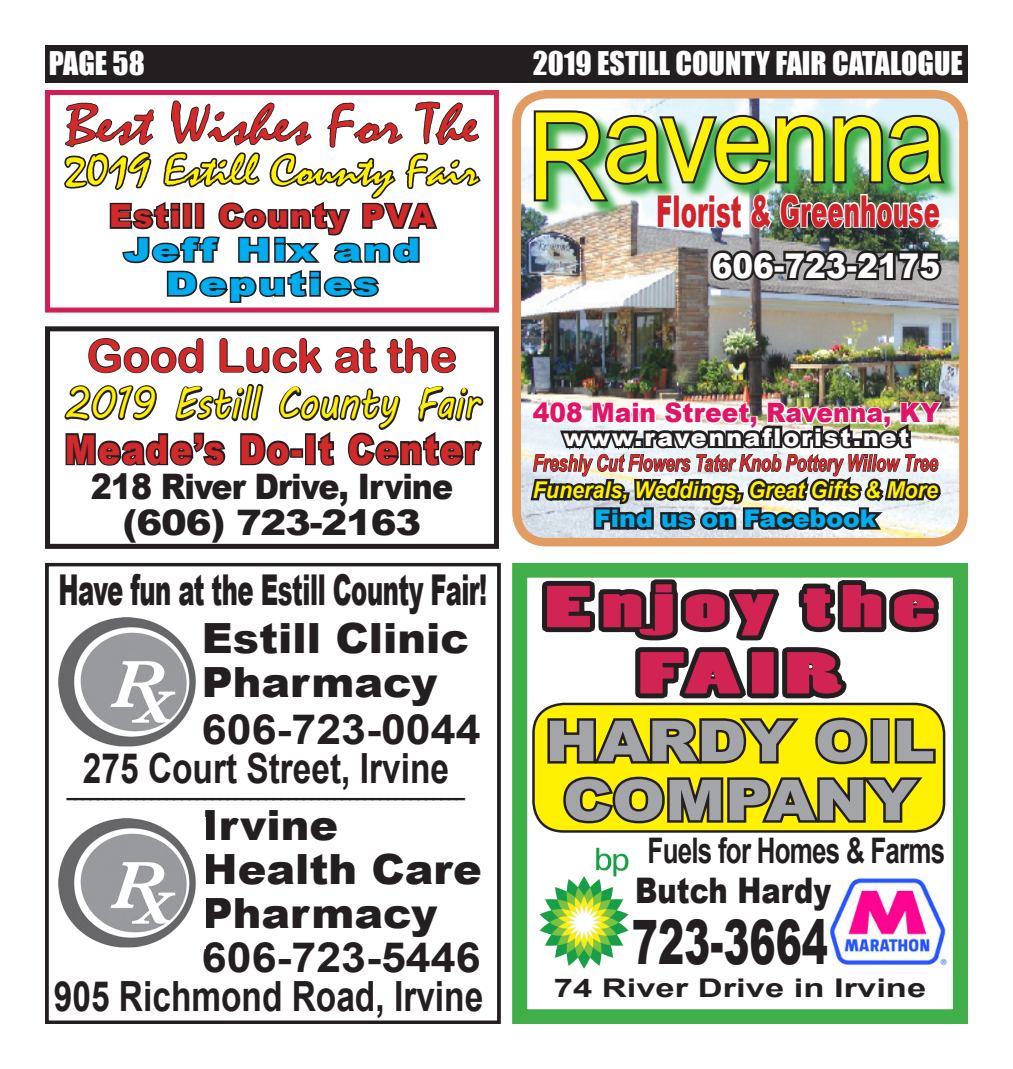
<style>
.page{position:relative;width:1013px;height:1069px;background:#fff}
.page>*{position:absolute;margin:0;border:0;box-sizing:border-box;transform-origin:0 0}
.t1{font:121.38px "Arial";letter-spacing:-.03em;color:#fff106;scale:.9 1}
.t2{font:900 61.25px "Arial";color:#231f20;scale:.64 1}
.t3{font:57.75px "Mistral";color:#d2292a;scale:1.17 1}
.t4{font:900 56.38px "Arial";color:#a4a5a9;scale:1.13 1}
.t5{font:55.12px "Poplar Std";letter-spacing:.08em;color:#d12354;scale:2.05 1}
.t6{font:45.25px "Arial Rounded MT Bold";color:#d2292a}
.t7{font:44px "Mistral";color:#fff101;scale:1.17 1}
.t8{font:44px "MV Boli";color:#fff101;scale:.84 1}
.t9{font:900 43.75px "Arial";color:#d1232a;scale:.56 1}
.t10{font:900 42.5px "Arial";letter-spacing:-.02em;color:#231f20;scale:.57 1}
.t11{font:900 41.62px "Arial";color:#231f20}
.t12{font:700 41.62px "Arial";color:#231f20;scale:.8 1}
.t13{font:700 41.62px "Arial";color:#231f20;scale:1.07 1}
.t14{font:900 40.12px "Arial";letter-spacing:.05em;color:#d2292a;scale:.84 1}
.t15{font:700 35.25px "Arial";letter-spacing:-.03em;color:#231f20;scale:.74 1}
.t16{font:900 35.25px "Arial";color:#231f20;scale:.82 1}
.t17{font:900 35.12px "Arial";letter-spacing:-.03em;color:#231f20;scale:.9 1}
.t18{font:900 35.12px "Arial";letter-spacing:-.03em;color:#231f20;scale:1.1 1}
.t19{font:900 34.12px "Arial";color:#fff;scale:.91 1}
.t20{font:900 31.62px "Arial";letter-spacing:.05em;color:#00aeef;scale:1.3 1}
.t21{font:900 31.62px "Arial";letter-spacing:.05em;color:#d2292a}
.t22{font:30px "Impact";color:#fff}
.t23{font:900 26.75px "Arial";color:#e11566;scale:.93 1}
.t24{font:700 25.75px "Arial";color:#231f20;scale:1.34 1}
.t25{font:900 24.38px "Arial";letter-spacing:.09em;color:#fff}
.t26{font:900 24.38px "Arial";color:#00aeef}
.t27{font:italic 700 23.12px "Arial";color:#d2292a;scale:.71 1}
.t28{font:italic 700 23.12px "Arial";color:#fff101;scale:.93 1}
.t29{font:700 20.88px "Arial";color:#231f20;scale:.8 1}
</style>
<div class="page">
<div style="left:45px;top:45px;width:923px;height:37px;background:#231f20"></div>
<img style="left:58px;top:617px;width:138px;height:130px">
<div style="left:45px;top:563px;width:456px;height:461px;border:4px solid #231f20"></div>
<img style="left:58px;top:818px;width:138px;height:130px">
<svg style="left:64px;top:100px;width:417px;height:203px"></svg>
<div style="left:45px;top:90px;width:454px;height:223px;border:5px solid #d01f53"></div>
<svg style="left:64px;top:338px;width:420px;height:128px"></svg>
<div style="left:45px;top:326px;width:454px;height:223px;border:5px solid #231f20"></div>
<div style="left:533px;top:704px;width:411px;height:127px;background:#fff101;border-radius:30px"></div>
<div style="left:532px;top:703px;width:413px;height:130px;border:2px solid #231f20;border-radius:30px"></div>
<img style="left:829px;top:878px;width:119px;height:88px">
<img style="left:539px;top:847px;width:90px;height:122px">
<svg style="left:542px;top:579px;width:397px;height:124px"></svg>
<svg style="left:545px;top:715px;width:393px;height:111px"></svg>
<div style="left:512px;top:563px;width:455px;height:461px;border:15px solid #40ae49"></div>
<img style="left:522px;top:100px;width:441px;height:438px">
<div style="left:512px;top:90px;width:455px;height:456px;border:9px solid #e29b61;border-radius:30px"></div>
<svg style="left:706px;top:246px;width:239px;height:38px;background:#565453"></svg>
<img style="left:527px;top:388px;width:417px;height:146px">
<svg style="left:948px;top:110px;width:12px;height:108px"></svg>
<img style="left:531px;top:108px;width:417px;height:123px">
<p class="t22" style="left:49px;top:40px;width:98px">PAGE 58</p>
<p class="t22" style="left:533px;top:40px;width:431px">2019 ESTILL COUNTY FAIR CATALOGUE</p>
<p class="t3" style="left:66px;top:90px;width:354px">Best Wishes For The</p>
<p class="t7" style="left:65px;top:144px;width:354px">2019 Estill County Fair</p>
<p class="t21" style="left:109px;top:193px;width:327px">Estill County PVA</p>
<p class="t20" style="left:123px;top:227px;width:230px">Jeff Hix and</p>
<p class="t20" style="left:165px;top:261px;width:165px">Deputies</p>
<p class="t6" style="left:87px;top:329px;width:371px">Good Luck at the</p>
<p class="t8" style="left:65px;top:373px;width:494px">2019 Estill County Fair</p>
<p class="t14" style="left:65px;top:420px;width:495px">Meade’s Do-It Center</p>
<p class="t17" style="left:91px;top:461px;width:404px">218 River Drive, Irvine</p>
<p class="t18" style="left:123px;top:497px;width:273px">(606) 723-2163</p>
<p class="t10" style="left:58px;top:559px;width:754px">Have fun at the Estill County Fair!</p>
<p class="t11" style="left:202px;top:608px;width:268px">Estill Clinic</p>
<p class="t11" style="left:202px;top:652px;width:237px">Pharmacy</p>
<p class="t13" style="left:202px;top:700px;width:262px">606-723-0044</p>
<p class="t12" style="left:83px;top:739px;width:459px">275 Court Street, Irvine</p>
<p class="t29" style="left:67px;top:773px;width:499px">____________________________________________________</p>
<p class="t11" style="left:202px;top:794px;width:138px">Irvine</p>
<p class="t11" style="left:202px;top:838px;width:281px">Health Care</p>
<p class="t11" style="left:202px;top:882px;width:237px">Pharmacy</p>
<p class="t13" style="left:202px;top:927px;width:262px">606-723-5446</p>
<p class="t12" style="left:54px;top:967px;width:538px">905 Richmond Road, Irvine</p>
<p class="t1" style="left:527px;top:55px;width:467px">Ravenna</p>
<p class="t9" style="left:656px;top:179px;width:508px">Florist &amp; Greenhouse</p>
<p class="t19" style="left:711px;top:241px;width:252px">606-723-2175</p>
<p class="t23" style="left:533px;top:393px;width:439px">408 Main Street, Ravenna, KY</p>
<p class="t25" style="left:563px;top:419px;width:347px">www.ravennaflorist.net</p>
<p class="t27" style="left:533px;top:448px;width:572px">Freshly Cut Flowers Tater Knob Pottery Willow Tree</p>
<p class="t28" style="left:533px;top:474px;width:437px">Funerals, Weddings, Great Gifts &amp; More</p>
<p class="t26" style="left:594px;top:501px;width:284px">Find us on Facebook</p>
<p class="t5" style="left:545px;top:576px;width:192px">Enjoy the</p>
<p class="t5" style="left:638px;top:643px;width:101px">FAIR</p>
<p class="t4" style="left:545px;top:700px;width:346px">HARDY OIL</p>
<p class="t4" style="left:562px;top:759px;width:315px">COMPANY</p>
<p class="t15" style="left:647px;top:825px;width:404px">Fuels for Homes &amp; Farms</p>
<p class="t16" style="left:635px;top:865px;width:240px">Butch Hardy</p>
<p class="t2" style="left:632px;top:897px;width:308px">723-3664</p>
<p class="t24" style="left:554px;top:970px;width:279px">74 River Drive in Irvine</p>
</div>
